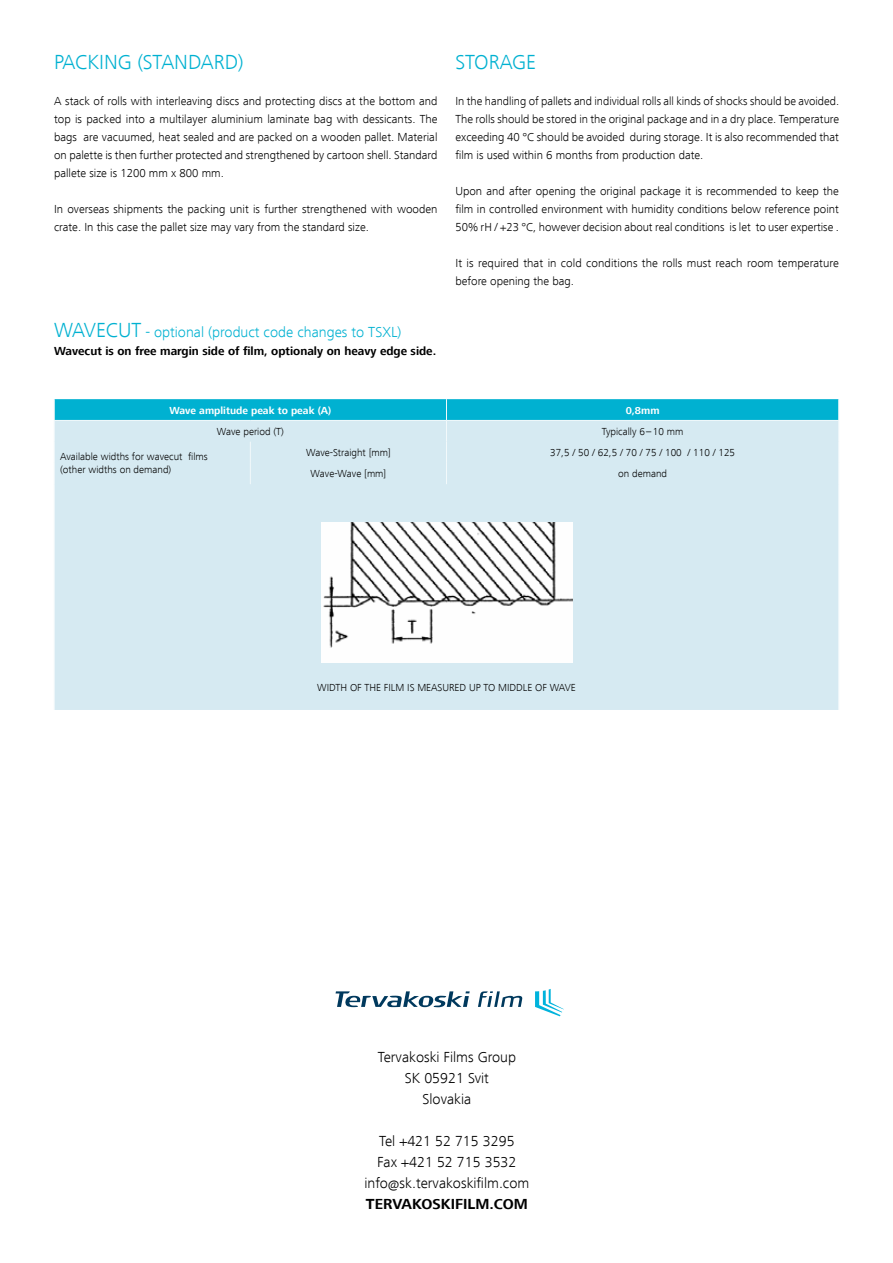
<style>
.page{position:relative;width:893px;height:1263px;background:#fff}
.page>*{position:absolute;margin:0;border:0;box-sizing:border-box;transform-origin:0 0}
.t1{font:300 21px "Frutiger Next LT";color:#00b1d1}
.t2{font:300 15px/21px "Frutiger Next LT";color:#000;text-align:center}
.t3{font:300 15px "Frutiger Next LT";color:#00b1d1}
.t4{font:700 15px "Frutiger Next LT";color:#000}
.t5{font:300 12px/18px "Frutiger Next LT";color:#000;text-align:justify}
.t6{font:700 12px "Frutiger Next LT";color:#000}
.t7{font:300 10.5px/12.6px "Frutiger Next LT";color:#000}
.t8{font:700 10.5px "Frutiger Next LT";color:#fff}
.s1{font-size:21px}
</style>
<div class="page">
<svg style="left:478px;top:991px;width:44px;height:16px"></svg>
<svg style="left:336px;top:991px;width:134px;height:16px"></svg>
<svg style="left:535px;top:989px;width:29px;height:27px"></svg>
<div style="left:55px;top:484px;width:783px;height:226px;background:#d6eaf2"></div>
<svg style="left:54px;top:399px;width:785px;height:85px;background:#a2dcea"></svg>
<hr style="left:54px;top:484px;width:1px;height:226px;background:#f2f9fb">
<hr style="left:838px;top:484px;width:1px;height:226px;background:#f2f9fb">
<img style="left:322px;top:523px;width:250px;height:139px">
<h1 class="t1" style="left:54px;top:51px;width:191px">PACKING (STANDARD)</h1>
<p class="t5" style="left:54px;top:92px;width:385px">A stack of rolls with interleaving discs and protecting discs at the bottom and top is packed into a multilayer aluminium laminate bag with dessicants. The bags are vacuumed, heat sealed and are packed on a wooden pallet. Material on palette is then further protected and strengthened by cartoon shell. Standard pallete size is 1200 mm x 800 mm.</p>
<p class="t5" style="left:54px;top:200px;width:385px">In overseas shipments the packing unit is further strengthened with wooden crate. In this case the pallet size may vary from the standard size.</p>
<p class="t3" style="left:54px;top:324px;width:349px"><span class="s1">WAVECUT</span> - optional (product code changes to TSXL)</p>
<p class="t6" style="left:54px;top:344px;width:384px">Wavecut is on free margin side of film, optionaly on heavy edge side.</p>
<h1 class="t1" style="left:455px;top:51px;width:82px">STORAGE</h1>
<p class="t5" style="left:455px;top:92px;width:385px">In the handling of pallets and individual rolls all kinds of shocks should be avoided.<br>The rolls should be stored in the original package and in a dry place. Temperature exceeding 40 °C should be avoided during storage. It is also recommended that film is used within 6 months from production date.</p>
<p class="t5" style="left:455px;top:182px;width:385px">Upon and after opening the original package it is recommended to keep the film in controlled environment with humidity conditions below reference point 50% rH / +23 °C, however decision about real conditions is let to user expertise .</p>
<p class="t5" style="left:455px;top:254px;width:385px">It is required that in cold conditions the rolls must reach room temperature before opening the bag.</p>
<p class="t8" style="left:169px;top:404px;width:163px">Wave amplitude peak to peak (A)</p>
<p class="t8" style="left:626px;top:404px;width:35px">0,8mm</p>
<p class="t7" style="left:217px;top:425px;width:69px">Wave period (T)</p>
<p class="t7" style="left:602px;top:425px;width:83px">Typically 6–10 mm</p>
<p class="t7" style="left:60px;top:451px;width:149px">Available widths for wavecut films (other widths on demand)</p>
<p class="t7" style="left:306px;top:446px;width:86px">Wave-Straight [mm]</p>
<p class="t7" style="left:550px;top:446px;width:186px">37,5 / 50 / 62,5 / 70 / 75 / 100 / 110 / 125</p>
<p class="t7" style="left:310px;top:468px;width:77px">Wave-Wave [mm]</p>
<p class="t7" style="left:618px;top:468px;width:50px">on demand</p>
<p class="t7" style="left:317px;top:682px;width:260px">WIDTH OF THE FILM IS MEASURED UP TO MIDDLE OF WAVE</p>
<p class="t2" style="left:378px;top:1046px;width:140px">Tervakoski Films Group<br>SK 05921 Svit<br>Slovakia</p>
<p class="t2" style="left:364px;top:1130px;width:167px">Tel +421 52 715 3295<br>Fax +421 52 715 3532 info@sk.tervakoskifilm.com</p>
<p class="t4" style="left:366px;top:1195px;width:163px">TERVAKOSKIFILM.COM</p>
</div>
